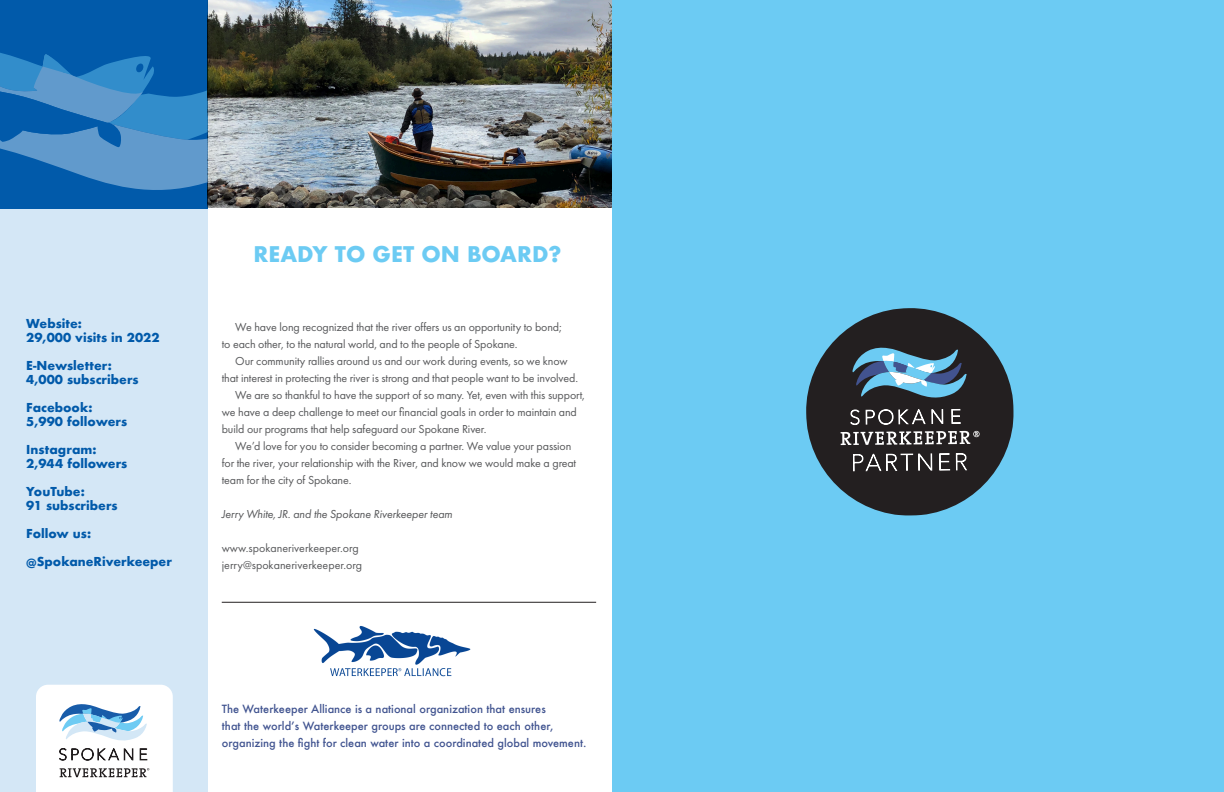
<style>
.page{position:relative;width:1224px;height:792px;background:#fff}
.page>*{position:absolute;margin:0;border:0;box-sizing:border-box;transform-origin:0 0}
.t1{font:700 21px "Futura";color:#6ccbf3}
.t2{font:12px/17px "Futura PT";letter-spacing:-.01em;color:#57585a}
.t3{font:700 12px "Futura";color:#015aaa}
.t4{font:italic 12px "Futura PT";letter-spacing:-.01em;color:#57585a}
.t5{font:500 11px "Futura";color:#415490}
</style>
<div class="page">
<div style="left:0;top:208px;width:207px;height:584px;background:#d4e7f6"></div>
<svg style="left:36px;top:685px;width:137px;height:107px;background:#e2e9ef"></svg>
<div style="left:0;top:0;width:207px;height:208px;background:#015aaa"></div>
<svg style="left:0;top:53px;width:207px;height:137px"></svg>
<div style="left:612px;top:0;width:612px;height:792px;background:#6ccbf3"></div>
<img style="left:207px;top:0;width:405px;height:207px">
<svg style="left:806px;top:308px;width:208px;height:208px"></svg>
<svg style="left:816px;top:318px;width:188px;height:188px"></svg>
<hr style="left:222px;top:602px;width:374px;height:1px;background:#231f20">
<img style="left:313px;top:626px;width:158px;height:51px">
<p class="t3" style="left:26px;top:315px;width:57px">Website:</p>
<p class="t3" style="left:26px;top:329px;width:135px">29,000 visits in 2022</p>
<p class="t3" style="left:26px;top:357px;width:87px">E-Newsletter:</p>
<p class="t3" style="left:26px;top:371px;width:114px">4,000 subscribers</p>
<p class="t3" style="left:26px;top:399px;width:68px">Facebook:</p>
<p class="t3" style="left:26px;top:413px;width:102px">5,990 followers</p>
<p class="t3" style="left:26px;top:441px;width:72px">Instagram:</p>
<p class="t3" style="left:26px;top:455px;width:103px">2,944 followers</p>
<p class="t3" style="left:26px;top:483px;width:60px">YouTube:</p>
<p class="t3" style="left:26px;top:497px;width:93px">91 subscribers</p>
<p class="t3" style="left:26px;top:525px;width:66px">Follow us:</p>
<p class="t3" style="left:26px;top:553px;width:147px">@SpokaneRiverkeeper</p>
<p class="t1" style="left:254px;top:239px;width:309px">READY TO GET ON BOARD?</p>
<p class="t2" style="left:222px;top:319px;width:342px;text-indent:14px">We have long recognized that the river offers us an opportunity to bond; to each other, to the natural world, and to the people of Spokane.</p>
<p class="t2" style="left:222px;top:353px;width:358px;text-align:center">Our community rallies around us and our work during events, so we know<br>that interest in protecting the river is strong and that people want to be involved.</p>
<p class="t2" style="left:222px;top:387px;width:365px;text-indent:14px">We are so thankful to have the support of so many. Yet, even with this support, we have a deep challenge to meet our financial goals in order to maintain and build our programs that help safeguard our Spokane River.</p>
<p class="t2" style="left:222px;top:438px;width:356px;text-indent:14px">We’d love for you to consider becoming a partner. We value your passion for the river, your relationship with the River, and know we would make a great team for the city of Spokane.</p>
<p class="t4" style="left:222px;top:507px;width:232px">Jerry White, JR. and the Spokane Riverkeeper team</p>
<p class="t2" style="left:222px;top:540px;width:139px">www.spokaneriverkeeper.org</p>
<p class="t2" style="left:222px;top:557px;width:142px">jerry@spokaneriverkeeper.org</p>
<p class="t5" style="left:222px;top:702px;width:326px">The Waterkeeper Alliance is a national organization that ensures</p>
<p class="t5" style="left:222px;top:719px;width:333px">that the world’s Waterkeeper groups are connected to each other,</p>
<p class="t5" style="left:222px;top:736px;width:366px">organizing the fight for clean water into a coordinated global movement.</p>
</div>
